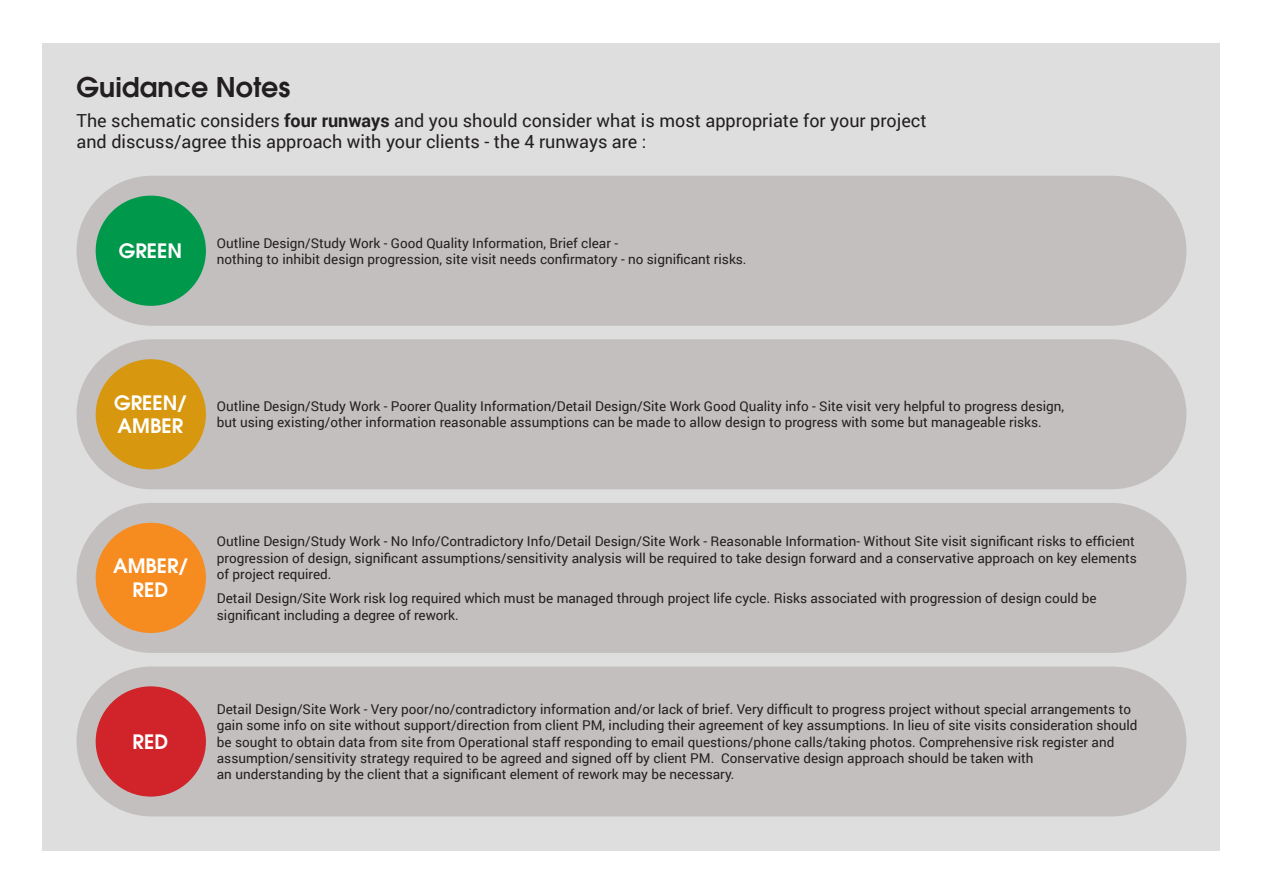
<style>
.page{position:relative;width:1263px;height:893px;background:#fff}
.page>*{position:absolute;margin:0;border:0;box-sizing:border-box;transform-origin:0 0}
.t1{font:600 27px "ITC Avant Garde Pro";color:#231f20}
.t2{font:600 19.8px/23.7px "ITC Avant Garde Pro";color:#fff}
.t3{font:18px/21.6px "Roboto";color:#231f20}
.t4{font:13.5px/16.2px "Roboto";color:#231f20}
.s1{font-weight:700}
</style>
<div class="page">
<div style="left:43px;top:43px;width:1177px;height:807px;background:#dddedd"></div>
<div style="left:77px;top:176px;width:1109px;height:150px;background:#c2bfbe;border-radius:75px"></div>
<div style="left:77px;top:339px;width:1109px;height:150px;background:#c2bfbe;border-radius:75px"></div>
<div style="left:77px;top:503px;width:1109px;height:150px;background:#c2bfbe;border-radius:75px"></div>
<div style="left:77px;top:666px;width:1109px;height:150px;background:#c2bfbe;border-radius:75px"></div>
<div style="left:96px;top:196px;width:110px;height:110px;background:#00994c;border-radius:50%"></div>
<div style="left:96px;top:359px;width:110px;height:110px;background:#d79810;border-radius:50%"></div>
<div style="left:96px;top:523px;width:110px;height:110px;background:#f68b1f;border-radius:50%"></div>
<div style="left:96px;top:686px;width:110px;height:111px;background:#d1232a;border-radius:50%"></div>
<h1 class="t1" style="left:77px;top:69px;width:215px">Guidance Notes</h1>
<h3 class="t3" style="left:77px;top:109px;width:852px">The schematic considers <span class="s1">four runways</span> and you should consider what is most appropriate for your project and discuss/agree this approach with your clients - the 4 runways are :</h3>
<h2 class="t2" style="left:119px;top:239px;width:65px">GREEN</h2>
<p class="t4" style="left:217px;top:234px;width:531px">Outline Design/Study Work - Good Quality Information, Brief clear -<br>nothing to inhibit design progression, site visit needs confirmatory - no significant risks.</p>
<h2 class="t2" style="left:114px;top:390px;width:74px">GREEN/<br>AMBER</h2>
<p class="t4" style="left:217px;top:398px;width:849px">Outline Design/Study Work - Poorer Quality Information/Detail Design/Site Work Good Quality info - Site visit very helpful to progress design, but using existing/other information reasonable assumptions can be made to allow design to progress with some but manageable risks.</p>
<h2 class="t2" style="left:113px;top:554px;width:76px;text-align:center">AMBER/<br>RED</h2>
<p class="t4" style="left:217px;top:533px;width:921px">Outline Design/Study Work - No Info/Contradictory Info/Detail Design/Site Work - Reasonable Information- Without Site visit significant risks to efficient progression of design, significant assumptions/sensitivity analysis will be required to take design forward and a conservative approach on key elements of project required.</p>
<p class="t4" style="left:217px;top:590px;width:881px">Detail Design/Site Work risk log required which must be managed through project life cycle. Risks associated with progression of design could be significant including a degree of rework.</p>
<h2 class="t2" style="left:133px;top:729px;width:37px">RED</h2>
<p class="t4" style="left:217px;top:701px;width:922px">Detail Design/Site Work - Very poor/no/contradictory information and/or lack of brief. Very difficult to progress project without special arrangements to gain some info on site without support/direction from client PM, including their agreement of key assumptions. In lieu of site visits consideration should be sought to obtain data from site from Operational staff responding to email questions/phone calls/taking photos. Comprehensive risk register and assumption/sensitivity strategy required to be agreed and signed off by client PM. Conservative design approach should be taken with<br>an understanding by the client that a significant element of rework may be necessary.</p>
</div>
